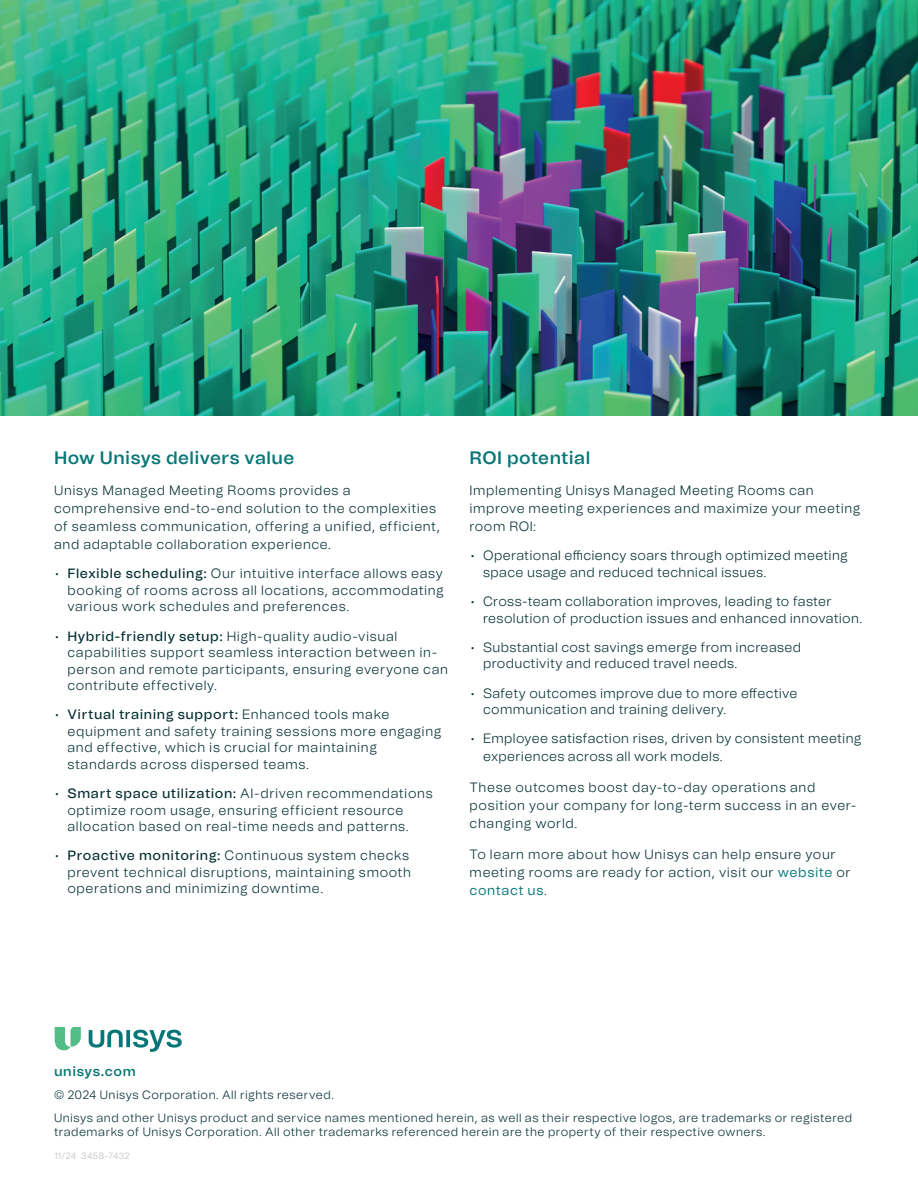
<style>
.page{position:relative;width:918px;height:1188px;background:#fff}
.page>*{position:absolute;margin:0;border:0;box-sizing:border-box;transform-origin:0 0}
.t1{font:600 18px "Unisys";letter-spacing:.02em;color:#087676}
.t2{font:300 13.5px/16.5px "Unisys";letter-spacing:.04em;color:#032e31}
.t3{font:600 13.5px "Unisys";letter-spacing:.045em;color:#087676}
.t4{font:300 12px/23px "Unisys";letter-spacing:.04em;color:#032e31}
.t5{font:300 9px "Unisys";letter-spacing:.05em;color:#b9bbbc}
.s1{font-weight:500}
.s2{font-weight:400;color:#087676}
</style>
<div class="page">
<svg style="left:55px;top:1027px;width:26px;height:24px"></svg>
<svg style="left:89px;top:1030px;width:93px;height:22px"></svg>
<img style="left:0;top:0;width:918px;height:416px">
<h1 class="t1" style="left:54px;top:445px;width:242px">How Unisys delivers value</h1>
<p class="t2" style="left:54px;top:481px;width:387px;line-height:18px">Unisys Managed Meeting Rooms provides a comprehensive end-to-end solution to the complexities of seamless communication, offering a unified, efficient, and adaptable collaboration experience.</p>
<p class="t2" style="left:68px;top:565px;width:378px;text-align:justify;text-indent:-13px">• <span class="s1">Flexible scheduling:</span> Our intuitive interface allows easy booking of rooms across all locations, accommodating various work schedules and preferences.</p>
<p class="t2" style="left:68px;top:627px;width:382px;text-indent:-13px">• <span class="s1">Hybrid-friendly setup:</span> High-quality audio-visual capabilities support seamless interaction between in&shy;person and remote participants, ensuring everyone can contribute effectively.</p>
<p class="t2" style="left:68px;top:706px;width:375px;text-indent:-13px">• <span class="s1">Virtual training support:</span> Enhanced tools make equipment and safety training sessions more engaging and effective, which is crucial for maintaining standards across dispersed teams.</p>
<p class="t2" style="left:68px;top:785px;width:367px;text-indent:-13px">• <span class="s1">Smart space utilization:</span> AI-driven recommendations optimize room usage, ensuring efficient resource allocation based on real-time needs and patterns.</p>
<p class="t2" style="left:68px;top:847px;width:345px;text-indent:-13px">• <span class="s1">Proactive monitoring:</span> Continuous system checks prevent technical disruptions, maintaining smooth operations and minimizing downtime.</p>
<h1 class="t1" style="left:470px;top:445px;width:122px">ROI potential</h1>
<p class="t2" style="left:470px;top:481px;width:392px;line-height:18px">Implementing Unisys Managed Meeting Rooms can improve meeting experiences and maximize your meeting room ROI:</p>
<p class="t2" style="left:483px;top:547px;width:366px;text-indent:-13px">• Operational efficiency soars through optimized meeting space usage and reduced technical issues.</p>
<p class="t2" style="left:483px;top:593px;width:381px;text-indent:-13px">• Cross-team collaboration improves, leading to faster resolution of production issues and enhanced innovation.</p>
<p class="t2" style="left:483px;top:639px;width:320px;text-indent:-13px">• Substantial cost savings emerge from increased productivity and reduced travel needs.</p>
<p class="t2" style="left:483px;top:684px;width:316px;text-indent:-13px">• Safety outcomes improve due to more effective communication and training delivery.</p>
<p class="t2" style="left:483px;top:730px;width:380px;line-height:18px;text-indent:-13px">• Employee satisfaction rises, driven by consistent meeting experiences across all work models.</p>
<p class="t2" style="left:470px;top:778px;width:388px;line-height:18px">These outcomes boost day-to-day operations and position your company for long-term success in an ever&shy;changing world.</p>
<p class="t2" style="left:470px;top:845px;width:383px;line-height:18px">To learn more about how Unisys can help ensure your meeting rooms are ready for action, visit our <span class="s2">website</span> or <span class="s2">contact us</span>.</p>
<p class="t3" style="left:54px;top:1061px;width:83px">unisys.com</p>
<p class="t4" style="left:54px;top:1083px;width:800px">© 2024 Unisys Corporation. All rights reserved.<br>Unisys and other Unisys product and service names mentioned herein, as well as their respective logos, are trademarks or registered</p>
<p class="t4" style="left:54px;top:1120px;width:713px">trademarks of Unisys Corporation. All other trademarks referenced herein are the property of their respective owners.</p>
<p class="t5" style="left:54px;top:1150px;width:77px">11/24 3458-7432</p>
</div>
